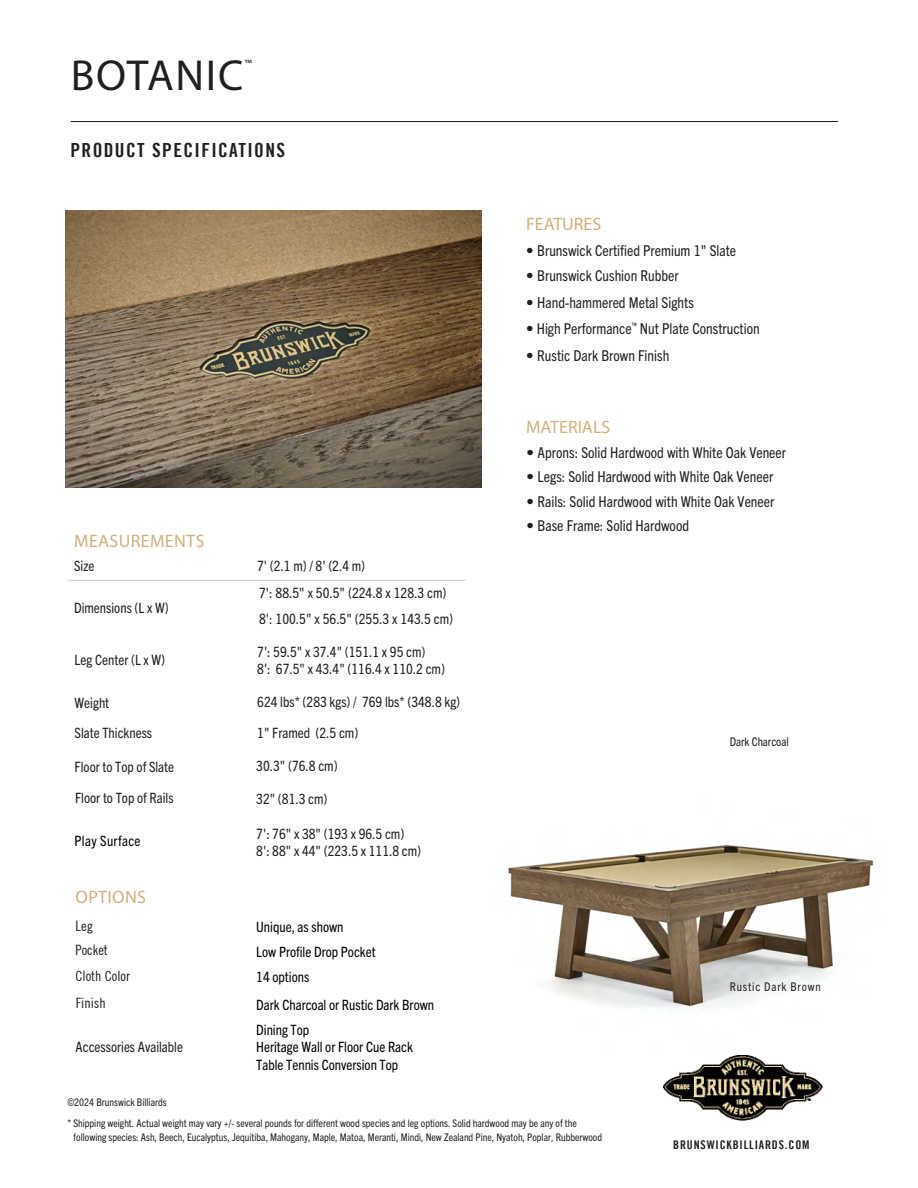
<style>
.page{position:relative;width:918px;height:1188px;background:#fff}
.page>*{position:absolute;margin:0;border:0;box-sizing:border-box;transform-origin:0 0}
.t1{font:43.5px "Myriad Pro";letter-spacing:.04em;color:#231f20}
.Product_Description{font:19.5px "Trade Gothic Bold Cond Twenty";letter-spacing:.07em;color:#231f20}
.t2{font:18px "Myriad Pro";letter-spacing:.02em;color:#d2af7d}
.Product_Description-2{font:18px "Myriad Pro";color:#d4b07f}
.Body_Copy{font:condensed 15px "Trade Gothic Next LT Pro";color:#231f20}
.Product_Description-3{font:condensed 15px "Trade Gothic Next LT Pro";color:#231f20}
.t3{font:condensed 14.25px/30.5px "Trade Gothic Next LT Pro";color:#231f20}
.t4{font:condensed 14.25px/25px "Trade Gothic Next LT Pro";color:#000}
.t5{font:condensed 14.25px "Trade Gothic No.18";color:#231f20}
.t6{font:condensed 14.25px "Trade Gothic Next LT Pro";letter-spacing:.025em;color:#000}
.t7{font:12.15px "Myriad Pro";color:#231f20}
.t8{font:12px "Trade Gothic Bold Cond Twenty";letter-spacing:.07em;color:#231f20}
.t9{font:condensed 12px "Trade Gothic Next LT Pro";letter-spacing:.07em;color:#231f20}
.t10{font:condensed 12px "Trade Gothic Next LT Pro";color:#231f20}
.A_Product_Descriptio{font:condensed 10.5px/13.5px "Trade Gothic Next LT Pro";color:#231f20}
.s1{font-family:"Trade Gothic No.18"}
</style>
<div class="page">
<img style="left:508px;top:844px;width:366px;height:164px">
<img style="left:664px;top:1056px;width:159px;height:65px">
<hr style="left:67px;top:580px;width:183px;height:1px;background:#cdc9c8">
<hr style="left:250px;top:580px;width:216px;height:1px;background:#cdc9c8">
<hr style="left:71px;top:121px;width:767px;height:1px;background:#231f20">
<img style="left:65px;top:210px;width:416px;height:278px">
<p class="t1" style="left:71px;top:49px;width:174px">BOTANIC</p>
<p class="t7" style="left:245px;top:57px;width:9px">™</p>
<p class="Product_Description" style="left:71px;top:138px;width:216px">PRODUCT SPECIFICATIONS</p>
<p class="t2" style="left:74px;top:530px;width:132px">MEASUREMENTS</p>
<p class="t3" style="left:74px;top:550px;width:22px">Size</p>
<p class="t3" style="left:257px;top:550px;width:110px">7' (2.1 m) / 8' (2.4 m)</p>
<p class="t3" style="left:74px;top:592px;width:96px">Dimensions (L x W)</p>
<p class="t3" style="left:259px;top:579px;width:196px;line-height:26px">7': 88.5" x 50.5" (224.8 x 128.3 cm)<br>8': 100.5" x 56.5" (255.3 x 143.5 cm)</p>
<p class="t3" style="left:257px;top:642px;width:189px;line-height:17.1px">7': 59.5" x 37.4" (151.1 x 95 cm)<br>8': 67.5" x 43.4" (116.4 x 110.2 cm)</p>
<p class="t3" style="left:257px;top:686px;width:205px">624 lbs* (283 kgs) / 769 lbs* (348.8 kg)<br>1" Framed (2.5 cm)</p>
<p class="t3" style="left:256px;top:750px;width:83px">30.3" (76.8 cm)</p>
<p class="t3" style="left:256px;top:783px;width:73px">32" (81.3 cm)</p>
<p class="t3" style="left:256px;top:824px;width:166px;line-height:17.1px">7': 76" x 38" (193 x 96.5 cm)<br>8': 88" x 44" (223.5 x 111.8 cm)</p>
<p class="t3" style="left:75px;top:643px;width:92px">Leg Center (L x W)</p>
<p class="t3" style="left:75px;top:687px;width:79px">Weight<br>Slate Thickness</p>
<p class="t3" style="left:75px;top:750px;width:101px">Floor to Top of Slate</p>
<p class="t3" style="left:75px;top:782px;width:100px">Floor to Top of Rails</p>
<p class="t6" style="left:75px;top:831px;width:68px">Play Surface</p>
<p class="t2" style="left:76px;top:886px;width:72px">OPTIONS</p>
<p class="t5" style="left:76px;top:917px;width:19px">Leg</p>
<p class="t5" style="left:75px;top:942px;width:34px">Pocket</p>
<p class="t5" style="left:75px;top:967px;width:56px">Cloth Color</p>
<p class="t5" style="left:76px;top:994px;width:32px">Finish</p>
<p class="t3" style="left:76px;top:1031px;width:109px">Accessories Available</p>
<p class="t4" style="left:256px;top:914px;width:121px">Unique, as shown<br>Low Profile Drop Pocket<br>14 options</p>
<p class="t4" style="left:256px;top:991px;width:179px;line-height:25.7px">Dark Charcoal or Rustic Dark Brown<br>Dining Top</p>
<p class="t4" style="left:256px;top:1038px;width:158px;line-height:17.1px">Heritage Wall or Floor Cue Rack<br>Table Tennis Conversion Top</p>
<p class="Product_Description-2" style="left:526px;top:213px;width:77px">FEATURES</p>
<p class="Body_Copy" style="left:526px;top:241px;width:212px"><span class="s1">•</span> Brunswick Certified Premium 1" Slate</p>
<p class="Body_Copy" style="left:526px;top:266px;width:154px"><span class="s1">•</span> Brunswick Cushion Rubber</p>
<p class="Body_Copy" style="left:526px;top:292px;width:169px"><span class="s1">•</span> Hand-hammered Metal Sights</p>
<p class="Body_Copy" style="left:526px;top:318px;width:235px"><span class="s1">•</span> High Performance<sup>™</sup> Nut Plate Construction</p>
<p class="Body_Copy" style="left:526px;top:346px;width:145px"><span class="s1">•</span> Rustic Dark Brown Finish</p>
<p class="Product_Description-2" style="left:526px;top:416px;width:86px">MATERIALS</p>
<p class="Product_Description-3" style="left:526px;top:442px;width:261px"><span class="s1">•</span> Aprons: Solid Hardwood with White Oak Veneer</p>
<p class="Product_Description-3" style="left:526px;top:467px;width:248px"><span class="s1">•</span> Legs: Solid Hardwood with White Oak Veneer</p>
<p class="Product_Description-3" style="left:526px;top:491px;width:249px"><span class="s1">•</span> Rails: Solid Hardwood with White Oak Veneer</p>
<p class="Product_Description-3" style="left:526px;top:516px;width:164px"><span class="s1">•</span> Base Frame: Solid Hardwood</p>
<p class="t10" style="left:730px;top:734px;width:61px">Dark Charcoal</p>
<p class="t9" style="left:730px;top:979px;width:93px">Rustic Dark Brown</p>
<p class="A_Product_Descriptio" style="left:67px;top:1094px;width:101px">©2024 Brunswick Billiards</p>
<p class="A_Product_Descriptio" style="left:73px;top:1116px;width:530px;text-indent:-6px">* Shipping weight. Actual weight may vary +/- several pounds for different wood species and leg options. Solid hardwood may be any of the <span class="s1">f</span>ollowing species: Ash, Beech, Eucalyptus, Jequitiba, Mahogany, Maple, Matoa, Meranti, Mindi, New Zealand Pine, Nyatoh, Poplar, Rubberwood</p>
<p class="t8" style="left:673px;top:1137px;width:138px">BRUNSWICKBILLIARDS.COM</p>
</div>
